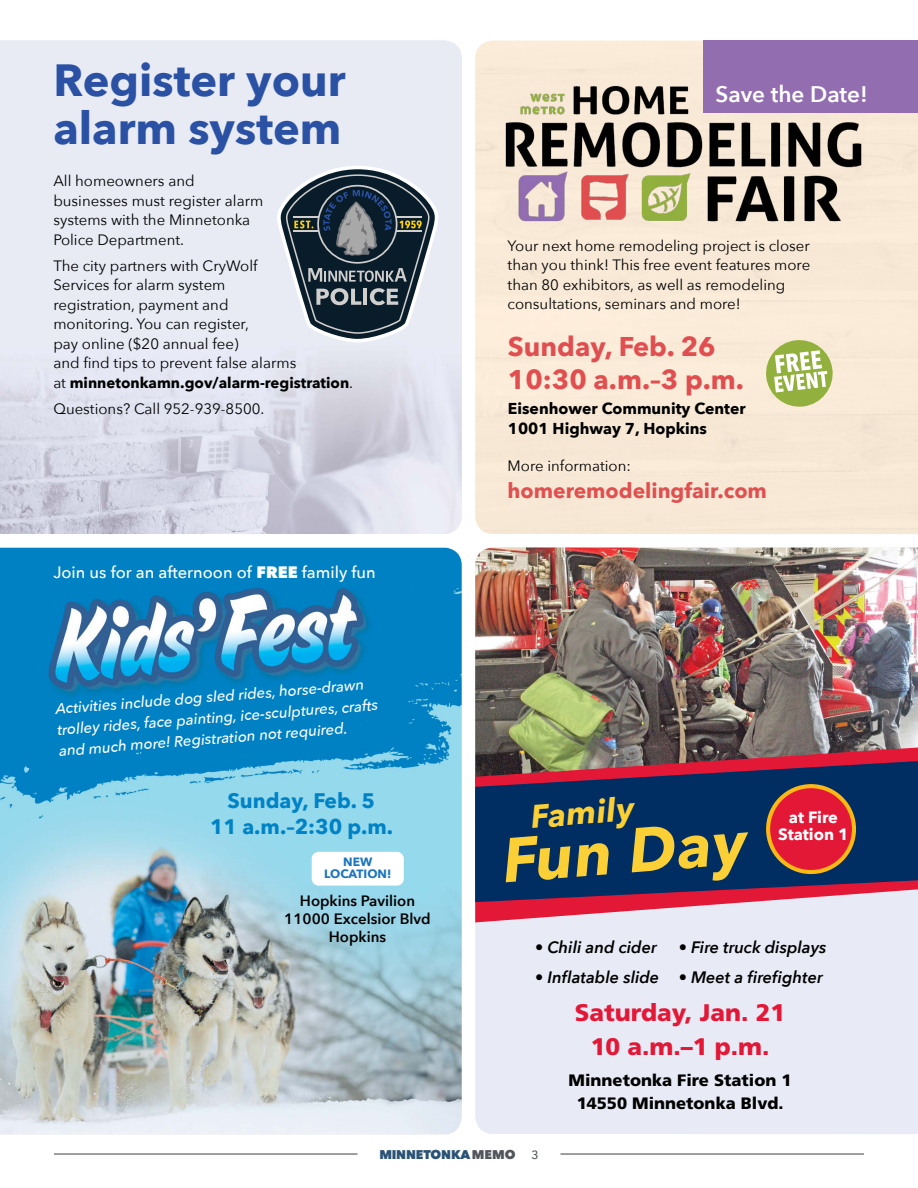
<style>
.page{position:relative;width:918px;height:1188px;background:#fff}
.page>*{position:absolute;margin:0;border:0;box-sizing:border-box;transform-origin:0 0}
.t1{font:italic 700 61.95px "Avenir Next";color:#fbcf36}
.t2{font:700 45px/48px "Avenir Next";color:#2a51a3}
.t3{font:italic 700 32.4px "Avenir Next";color:#fbcf36}
.t4{font:700 27px/33.5px "Avenir Next";color:#e14e4f}
.t5{font:900 24px/33.8px "Frutiger";color:#e31837;text-align:center}
.t6{font:600 22.5px "Avenir Next";color:#fff}
.t7{font:700 21px/25.5px "Avenir Next";color:#0082c6;text-align:center}
.t8{font:700 21px "Avenir Next";color:#e14f4f}
.t9{font:italic 600 16.5px "Avenir Next";color:#000}
.t10{font:900 16.5px/23.2px "Frutiger";color:#000;text-align:center}
.t11{font:500 16.5px "Avenir Next";color:#fff}
.t12{font:700 16.35px/17.4px "Avenir Next";letter-spacing:-.005em;color:#fff;text-align:center}
.t13{font:700 15.75px/20px "Avenir Next";color:#000}
.t14{font:15px/19.5px "Avenir Next";color:#000}
.t15{font:italic 500 15px/21px "Avenir Next";color:#fff}
.t16{font:600 15px/18px "Avenir Next";color:#000;text-align:center}
.t17{font:800 12.6px "Avenir Next";letter-spacing:-.01em;color:#2a5274}
.t18{font:700 12px/12px "Avenir Next";color:#1c75bc;text-align:center}
.s1{font-weight:700}
.s2{font-weight:800}
.s3{color:#52555b}
.s4{font-weight:500;font-size:12px;color:#52555b}
</style>
<div class="page">
<hr style="left:54px;top:1153px;width:304px;height:2px;background:#52555b">
<hr style="left:560px;top:1153px;width:304px;height:2px;background:#52555b">
<img style="left:0;top:40px;width:462px;height:494px">
<img style="left:0;top:548px;width:462px;height:586px">
<svg style="left:273px;top:164px;width:169px;height:180px;background:#717c85"></svg>
<div style="left:475px;top:922px;width:443px;height:212px;background:#e8eaf5"></div>
<img style="left:475px;top:548px;width:443px;height:200px">
<img style="left:500px;top:80px;width:366px;height:148px">
<div style="left:703px;top:40px;width:215px;height:73px;background:#926db0"></div>
<svg style="left:764px;top:338px;width:71px;height:71px"></svg>
<div style="left:312px;top:852px;width:92px;height:34px;background:#fff;border-radius:7px"></div>
<svg style="left:475px;top:748px;width:443px;height:174px;background:#c1878f"></svg>
<svg style="left:475px;top:761px;width:443px;height:141px;background:#27305e"></svg>
<div style="left:768px;top:786px;width:86px;height:86px;background:#e31837;border-radius:50%"></div>
<div style="left:766px;top:784px;width:90px;height:90px;border:4px solid #fdb913;border-radius:50%"></div>
<h2 class="t2" style="left:53px;top:56px;width:294px">Register your alarm system</h2>
<p class="t14" style="left:53px;top:171px;width:211px">All homeowners and businesses must register alarm systems with the Minnetonka<br>Police Department.</p>
<p class="t14" style="left:53px;top:255px;width:301px">The city partners with CryWolf<br>Services for alarm system<br>registration, payment and<br>monitoring. You can register,<br>pay online ($20 annual fee)<br>and find tips to prevent false alarms<br>at <span class="s1">minnetonkamn.gov/alarm-registration</span>.</p>
<p class="t14" style="left:53px;top:399px;width:212px">Questions? Call 952-939-8500.</p>
<p class="t11" style="left:53px;top:558px;width:324px">Join us for an afternoon of <span class="s2">FREE</span> family fun</p>
<p class="t15" style="left:54px;top:699px;width:323px;rotate:-5deg">Activities include dog sled rides, horse-drawn trolley rides, face painting, ice-sculptures, crafts and much more! Registration not required.</p>
<h3 class="t7" style="left:210px;top:788px;width:185px">Sunday, Feb. 5<br>11 a.m.–2:30 p.m.</h3>
<p class="t18" style="left:324px;top:856px;width:69px">NEW<br>LOCATION!</p>
<p class="t16" style="left:284px;top:891px;width:148px">Hopkins Pavilion<br>11000 Excelsior Blvd<br>Hopkins</p>
<h3 class="t6" style="left:716px;top:75px;width:154px">Save the Date!</h3>
<p class="t14" style="left:508px;top:235px;width:304px">Your next home remodeling project is closer than you think! This free event features more than 80 exhibitors, as well as remodeling consultations, seminars and more!</p>
<h3 class="t4" style="left:508px;top:329px;width:237px">Sunday, Feb. 26<br>10:30 a.m.–3 p.m.</h3>
<p class="t13" style="left:508px;top:398px;width:239px">Eisenhower Community Center<br>1001 Highway 7, Hopkins</p>
<p class="t14" style="left:508px;top:455px;width:125px">More information:</p>
<h3 class="t8" style="left:508px;top:472px;width:261px">homeremodelingfair.com</h3>
<h3 class="t3" style="left:529px;top:789px;width:105px;rotate:-5deg">Family</h3>
<h1 class="t1" style="left:499px;top:807px;width:246px;rotate:-4deg">Fun Day</h1>
<p class="t12" style="left:778px;top:808px;width:72px">at Fire<br>Station 1</p>
<p class="t9" style="left:535px;top:933px;width:123px">• Chili and cider</p>
<p class="t9" style="left:535px;top:963px;width:126px">• Inflatable slide</p>
<p class="t9" style="left:679px;top:933px;width:149px">• Fire truck displays</p>
<p class="t9" style="left:679px;top:963px;width:146px">• Meet a firefighter</p>
<h3 class="t5" style="left:575px;top:996px;width:212px">Saturday, Jan. 21<br>10 a.m.–1 p.m.</h3>
<p class="t10" style="left:569px;top:1068px;width:225px">Minnetonka Fire Station 1<br>14550 Minnetonka Blvd.</p>
<p class="t17" style="left:379px;top:1147px;width:161px">MINNETONKA<span class="s3">MEMO</span> <span class="s4">3</span></p>
</div>
